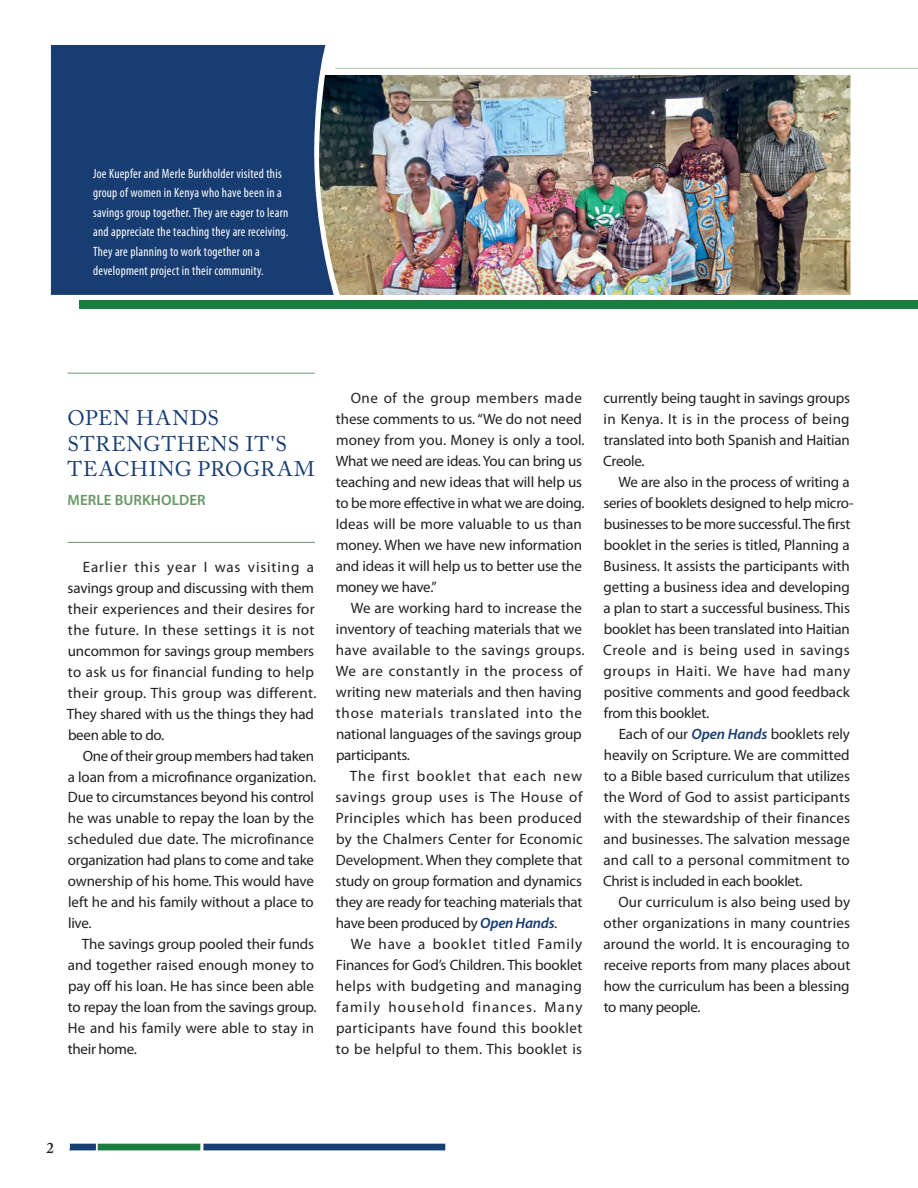
<style>
.page{position:relative;width:918px;height:1188px;background:#fff}
.page>*{position:absolute;margin:0;border:0;box-sizing:border-box;transform-origin:0 0}
.t1{font:21px/25.5px "Adobe Caslon Pro";letter-spacing:.035em;color:#183d72}
.t2{font:15px/21px "Myriad Pro";letter-spacing:-.005em;color:#231f20}
.t3{font:15px/21px "Myriad Pro";letter-spacing:.015em;color:#231f20}
.t4{font:600 15px "Myriad Pro";letter-spacing:.005em;color:#689766}
.t5{font:600 15px "Adobe Caslon Pro";color:#231f20}
.t6{font:condensed 13.5px/19.5px "Myriad Pro";letter-spacing:.02em;color:#fff;scale:.95 1}
.s1{font-weight:600;font-style:italic;color:#183d72}
</style>
<div class="page">
<hr style="left:335px;top:68px;width:583px;height:1px;background:#b9cab2">
<div style="left:80px;top:300px;width:838px;height:8px;background:#1a7c3d"></div>
<div style="left:51px;top:45px;width:275px;height:250px;background:#183d72"></div>
<img style="left:319px;top:75px;width:531px;height:220px">
<svg style="left:69px;top:1144px;width:376px;height:6px"></svg>
<hr style="left:68px;top:542px;width:247px;height:1px;background:#7ca278">
<hr style="left:68px;top:373px;width:247px;height:1px;background:#7ca278">
<p class="t6" style="left:93px;top:164px;width:207px">Joe Kuepfer and Merle Burkholder visited this group of women in Kenya who have been in a savings group together. They are eager to learn and appreciate the teaching they are receiving.<br>They are planning to work together on a development project in their community.</p>
<h1 class="t1" style="left:68px;top:405px;width:249px">OPEN HANDS<br>STRENGTHENS IT'S<br>TEACHING PROGRAM</h1>
<p class="t4" style="left:68px;top:492px;width:140px">MERLE BURKHOLDER</p>
<p class="t3" style="left:67px;top:556px;width:251px;text-indent:16px">Earlier this year I was visiting a savings group and discussing with them their experiences and their desires for the future. In these settings it is not uncommon for savings group members to ask us for financial funding to help their group. This group was different.<br>They shared with us the things they had been able to do.</p>
<p class="t2" style="left:68px;top:745px;width:250px;text-indent:15px">One of their group members had taken a loan from a microfinance organization.<br>Due to circumstances beyond his control he was unable to repay the loan by the scheduled due date. The microfinance organization had plans to come and take ownership of his home. This would have left he and his family without a place to live.</p>
<p class="t2" style="left:68px;top:934px;width:250px;text-indent:14px">The savings group pooled their funds and together raised enough money to pay off his loan. He has since been able to repay the loan from the savings group.<br>He and his family were able to stay in their home.</p>
<p class="t2" style="left:336px;top:388px;width:251px;text-indent:15px">One of the group members made these comments to us. “We do not need money from you. Money is only a tool.<br>What we need are ideas. You can bring us teaching and new ideas that will help us to be more effective in what we are doing.<br>Ideas will be more valuable to us than money. When we have new information and ideas it will help us to better use the money we have.”</p>
<p class="t2" style="left:336px;top:598px;width:250px;text-indent:15px">We are working hard to increase the inventory of teaching materials that we have available to the savings groups.<br>We are constantly in the process of writing new materials and then having those materials translated into the national languages of the savings group participants.</p>
<p class="t2" style="left:336px;top:766px;width:249px;text-align:justify;text-indent:14px">The first booklet that each new savings group uses is The House of Principles which has been produced by the Chalmers Center for Economic Development. When they complete that study on group formation and dynamics they are ready for teaching materials that have been produced by <span class="s1">Open Hands</span>.</p>
<p class="t2" style="left:336px;top:934px;width:248px;text-align:justify;text-indent:15px">We have a booklet titled Family Finances for God’s Children. This booklet helps with budgeting and managing family household finances. Many participants have found this booklet to be helpful to them. This booklet is</p>
<p class="t2" style="left:603px;top:388px;width:248px;text-align:justify">currently being taught in savings groups in Kenya. It is in the process of being translated into both Spanish and Haitian Creole.</p>
<p class="t2" style="left:603px;top:472px;width:252px;text-indent:15px">We are also in the process of writing a series of booklets designed to help micro&shy;businesses to be more successful. The first booklet in the series is titled, Planning a Business. It assists the participants with getting a business idea and developing a plan to start a successful business. This booklet has been translated into Haitian Creole and is being used in savings groups in Haiti. We have had many positive comments and good feedback from this booklet.</p>
<p class="t2" style="left:603px;top:724px;width:248px;text-align:justify;text-indent:15px">Each of our <span class="s1">Open Hands</span> booklets rely heavily on Scripture. We are committed to a Bible based curriculum that utilizes the Word of God to assist participants with the stewardship of their finances and businesses. The salvation message and call to a personal commitment to Christ is included in each booklet.</p>
<p class="t2" style="left:603px;top:892px;width:248px;text-align:justify;text-indent:15px">Our curriculum is also being used by other organizations in many countries around the world. It is encouraging to receive reports from many places about how the curriculum has been a blessing to many people.</p>
<p class="t5" style="left:46px;top:1139px;width:9px">2</p>
</div>
